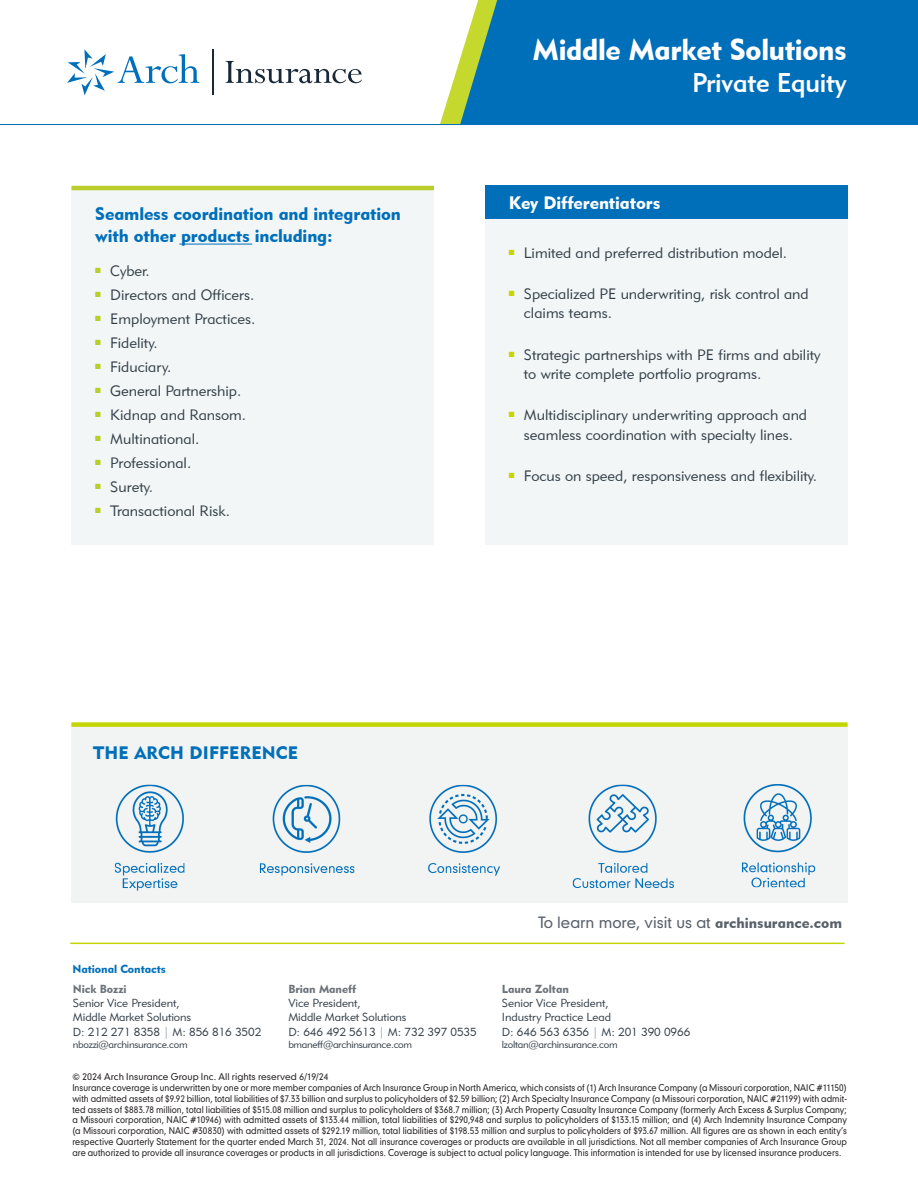
<style>
.page{position:relative;width:918px;height:1188px;background:#fff}
.page>*{position:absolute;margin:0;border:0;box-sizing:border-box;transform-origin:0 0}
.t1{font:30px "Geometric 415 BT Black A";letter-spacing:-.01em;color:#fff}
.t2{font:27px "Geometric 415 BT Medium A";letter-spacing:-.01em;color:#fff}
.t3{font:18px/22.5px "Geometric 415 BT Black A";letter-spacing:-.005em;color:#006fba}
.t4{font:18px "Geometric 415 BT Black A";letter-spacing:-.005em;color:#fff}
.t5{font:15px/19.5px "Geometric 415 BT Lite A";color:#333f48}
.t6{font:15px "Geometric 706 BT Medium B";color:#586069}
.t7{font:11.7px/14px "Geometric 415 BT Lite A";letter-spacing:-.005em;color:#333f48}
.t8{font:11.7px "Geometric 415 BT Black A";letter-spacing:-.005em;color:#6c737a}
.t9{font:11.7px "Geometric 415 BT Black A";letter-spacing:-.005em;color:#006fba}
.t10{font:10.2px "Geometric 415 BT Lite A";letter-spacing:-.025em;color:#333f48}
.t11{font:9px/10.8px "Geometric 706 BT Medium B";letter-spacing:.005em;color:#231f20;text-align:justify;scale:.91 1}
.t12{font:9px "Geometric 706 BT Medium B";letter-spacing:.005em;color:#231f20}
.s1{color:#999fa3}
.s2{font-family:"Geometric 415 BT Black A"}
</style>
<div class="page">
<div style="left:497px;top:0;width:421px;height:124px;background:#006fba"></div>
<svg style="left:440px;top:0;width:57px;height:124px"></svg>
<hr style="left:0;top:124px;width:918px;height:1px;background:#006fba">
<svg style="left:226px;top:61px;width:136px;height:22px"></svg>
<hr style="left:212px;top:49px;width:1px;height:46px;background:#172938">
<svg style="left:67px;top:49px;width:132px;height:46px"></svg>
<hr style="left:70px;top:943px;width:775px;height:1px;background:#c4d600">
<div style="left:71px;top:724px;width:777px;height:178px;background:#f2f3f3"></div>
<div style="left:71px;top:722px;width:777px;height:5px;background:#c4d600"></div>
<img style="left:114px;top:784px;width:71px;height:107px">
<img style="left:572px;top:784px;width:102px;height:104px">
<img style="left:259px;top:784px;width:96px;height:92px">
<img style="left:742px;top:784px;width:74px;height:104px">
<img style="left:428px;top:784px;width:72px;height:92px">
<div style="left:485px;top:186px;width:363px;height:358px;background:#f3f6f7"></div>
<div style="left:485px;top:186px;width:363px;height:33px;background:#006fba"></div>
<div style="left:71px;top:186px;width:363px;height:358px;background:#f3f6f7"></div>
<hr style="left:71px;top:186px;width:363px;height:4px;background:#bace2b">
<hr style="left:179px;top:244px;width:73px;height:1px;background:#006fba">
<p class="t3" style="left:95px;top:202px;width:307px">Seamless coordination and integration with other products including:</p>
<p class="t5" style="left:95px;top:261px;width:56px"><sup>■</sup> Cyber.</p>
<p class="t5" style="left:95px;top:285px;width:161px"><sup>■</sup> Directors and Officers.</p>
<p class="t5" style="left:95px;top:309px;width:162px"><sup>■</sup> Employment Practices.</p>
<p class="t5" style="left:95px;top:333px;width:64px"><sup>■</sup> Fidelity.</p>
<p class="t5" style="left:95px;top:357px;width:78px"><sup>■</sup> Fiduciary.</p>
<p class="t5" style="left:95px;top:381px;width:148px"><sup>■</sup> General Partnership.</p>
<p class="t5" style="left:95px;top:405px;width:152px"><sup>■</sup> Kidnap and Ransom.</p>
<p class="t5" style="left:95px;top:429px;width:106px"><sup>■</sup> Multinational.</p>
<p class="t5" style="left:95px;top:453px;width:98px"><sup>■</sup> Professional.</p>
<p class="t5" style="left:95px;top:477px;width:59px"><sup>■</sup> Surety.</p>
<p class="t5" style="left:95px;top:501px;width:136px"><sup>■</sup> Transactional Risk.</p>
<p class="t1" style="left:533px;top:31px;width:315px">Middle Market Solutions</p>
<p class="t2" style="left:692px;top:66px;width:156px">Private Equity</p>
<p class="t4" style="left:509px;top:191px;width:153px">Key Differentiators</p>
<p class="t5" style="left:509px;top:243px;width:280px"><sup>■</sup> Limited and preferred distribution model.</p>
<p class="t5" style="left:524px;top:284px;width:286px;text-indent:-15px"><sup>■</sup> Specialized PE underwriting, risk control and claims teams.</p>
<p class="t5" style="left:524px;top:345px;width:298px;text-indent:-15px"><sup>■</sup> Strategic partnerships with PE firms and ability to write complete portfolio programs.</p>
<p class="t5" style="left:509px;top:405px;width:300px;text-align:center"><sup>■</sup> Multidisciplinary underwriting approach and seamless coordination with specialty lines.</p>
<p class="t5" style="left:509px;top:466px;width:310px"><sup>■</sup> Focus on speed, responsiveness and flexibility.</p>
<p class="t3" style="left:93px;top:742px;width:206px">THE ARCH DIFFERENCE</p>
<p class="t9" style="left:73px;top:961px;width:95px">National Contacts</p>
<p class="t8" style="left:73px;top:982px;width:55px">Nick Bozzi</p>
<p class="t7" style="left:73px;top:995px;width:120px">Senior Vice President,<br>Middle Market Solutions</p>
<p class="t7" style="left:73px;top:1024px;width:190px">D: 212 271 8358 <span class="s1">|</span> M: 856 816 3502</p>
<p class="t10" style="left:73px;top:1038px;width:116px">nbozzi@archinsurance.com</p>
<p class="t8" style="left:288px;top:982px;width:69px">Brian Maneff</p>
<p class="t7" style="left:288px;top:995px;width:120px">Vice President,<br>Middle Market Solutions</p>
<p class="t7" style="left:288px;top:1024px;width:190px">D: 646 492 5613 <span class="s1">|</span> M: 732 397 0535</p>
<p class="t10" style="left:288px;top:1038px;width:125px">bmaneff@archinsurance.com</p>
<p class="t6" style="left:538px;top:912px;width:306px">To learn more, visit us at <span class="s2">archinsurance.com</span></p>
<p class="t8" style="left:502px;top:982px;width:68px">Laura Zoltan</p>
<p class="t7" style="left:502px;top:995px;width:111px">Senior Vice President,<br>Industry Practice Lead</p>
<p class="t7" style="left:502px;top:1024px;width:190px">D: 646 563 6356 <span class="s1">|</span> M: 201 390 0966</p>
<p class="t10" style="left:502px;top:1038px;width:117px">lzoltan@archinsurance.com</p>
<p class="t12" style="left:72px;top:1071px;width:258px">© 2024 Arch Insurance Group Inc. All rights reserved 6/19/24</p>
<p class="t11" style="left:72px;top:1082px;width:853px">Insurance coverage is underwritten by one or more member companies of Arch Insurance Group in North America, which consists of (1) Arch Insurance Company (a Missouri corporation, NAIC #11150) with admitted assets of $9.92 billion, total liabilities of $7.33 billion and surplus to policyholders of $2.59 billion; (2) Arch Specialty Insurance Company (a Missouri corporation, NAIC #21199) with admit&shy;ted assets of $883.78 million, total liabilities of $515.08 million and surplus to policyholders of $368.7 million; (3) Arch Property Casualty Insurance Company (formerly Arch Excess &amp; Surplus Company; a Missouri corporation, NAIC #10946) with admitted assets of $133.44 million, total liabilities of $290,948 and surplus to policyholders of $133.15 million; and (4) Arch Indemnity Insurance Company (a Missouri corporation, NAIC #30830) with admitted assets of $292.19 million, total liabilities of $198.53 million and surplus to policyholders of $93.67 million. All figures are as shown in each entity’s respective Quarterly Statement for the quarter ended March 31, 2024. Not all insurance coverages or products are available in all jurisdictions. Not all member companies of Arch Insurance Group are authorized to provide all insurance coverages or products in all jurisdictions. Coverage is subject to actual policy language. This information is intended for use by licensed insurance producers.</p>
</div>
